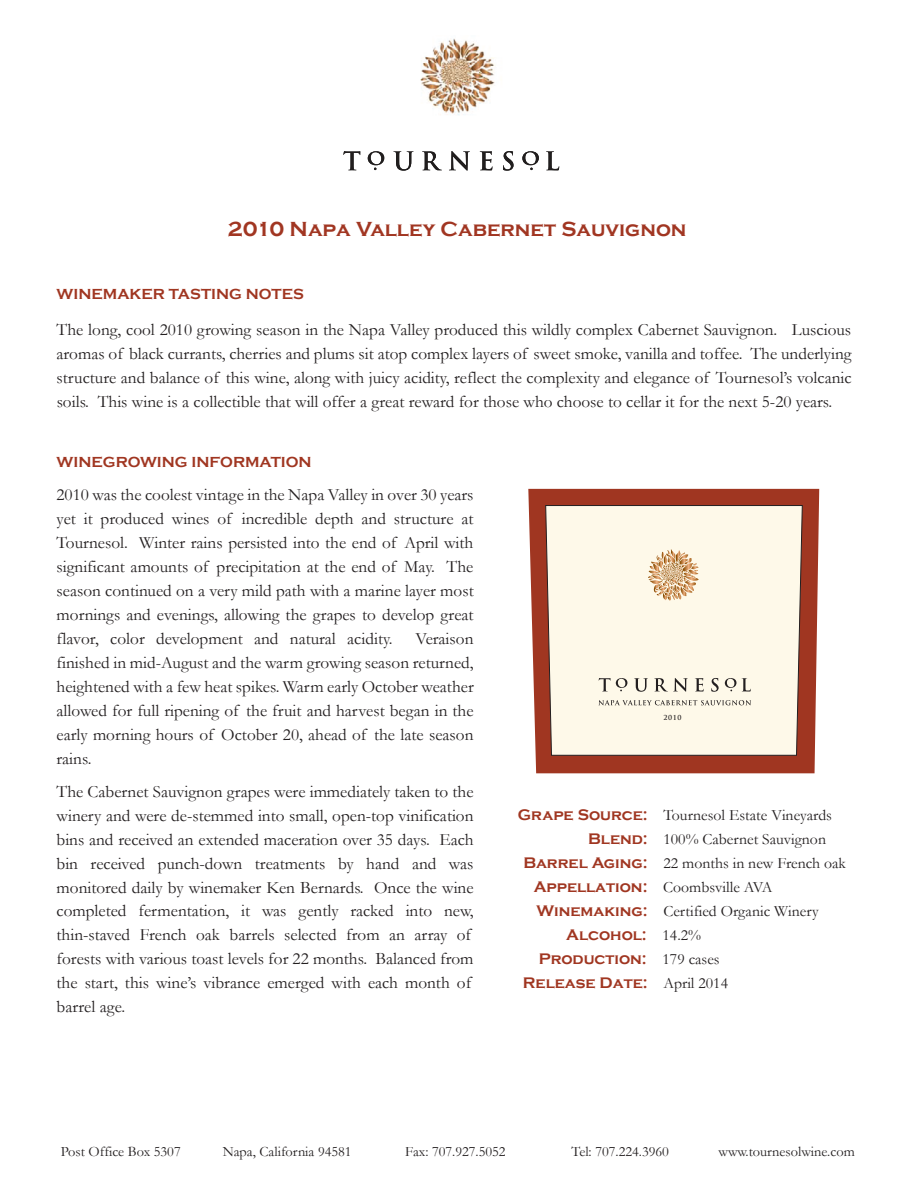
<style>
.page{position:relative;width:918px;height:1188px;background:#fff}
.page>*{position:absolute;margin:0;border:0;box-sizing:border-box;transform-origin:0 0}
.t1{font:700 21px "Copperplate Gothic";color:#a13622}
.t2{font:17.25px/24px "Garamond";color:#231f20;text-align:justify}
.t3{font:15.75px "Garamond";color:#231f20}
.t4{font:700 15.75px "Copperplate Gothic";color:#a03621}
.t5{font:700 15px "Copperplate Gothic";color:#a03621}
.t6{font:14.4px "Garamond";color:#231f20}
.t7{font:700 6.75px "Trajan Pro";color:#231f20}
.s1{font-family:"Copperplate Gothic";font-weight:700;color:#a03621}
.s2{font-family:"Garamond";font-weight:400;color:#231f20}
</style>
<div class="page">
<svg style="left:528px;top:488px;width:292px;height:286px;background:#ac513f"></svg>
<svg style="left:343px;top:151px;width:17px;height:19px"></svg>
<svg style="left:394px;top:151px;width:19px;height:20px"></svg>
<svg style="left:422px;top:151px;width:20px;height:19px"></svg>
<svg style="left:449px;top:151px;width:21px;height:20px"></svg>
<svg style="left:480px;top:151px;width:12px;height:19px"></svg>
<svg style="left:503px;top:151px;width:11px;height:20px"></svg>
<svg style="left:546px;top:151px;width:13px;height:19px"></svg>
<svg style="left:368px;top:151px;width:16px;height:19px"></svg>
<svg style="left:522px;top:151px;width:17px;height:19px"></svg>
<div style="left:545px;top:505px;width:258px;height:251px;background:#fef9e9"></div>
<svg style="left:648px;top:549px;width:51px;height:52px;background:#e3c6a4"></svg>
<svg style="left:598px;top:700px;width:153px;height:5px"></svg>
<svg style="left:634px;top:678px;width:14px;height:14px"></svg>
<svg style="left:654px;top:678px;width:34px;height:14px"></svg>
<svg style="left:695px;top:678px;width:9px;height:14px"></svg>
<svg style="left:711px;top:678px;width:8px;height:14px"></svg>
<svg style="left:742px;top:678px;width:9px;height:14px"></svg>
<svg style="left:599px;top:678px;width:28px;height:13px"></svg>
<svg style="left:725px;top:678px;width:11px;height:13px"></svg>
<img style="left:420px;top:38px;width:75px;height:77px">
<p class="t1" style="left:228px;top:217px;width:460px">2010 Napa Valley Cabernet Sauvignon</p>
<p class="t5" style="left:57px;top:285px;width:249px">WINEMAKER TASTING NOTES</p>
<p class="t2" style="left:57px;top:317px;width:797px">The long, cool 2010 growing season in the Napa Valley produced this wildly complex Cabernet Sauvignon. Luscious aromas of black currants, cherries and plums sit atop complex layers of sweet smoke, vanilla and toffee. The underlying structure and balance of this wine, along with juicy acidity, reflect the complexity and elegance of Tournesol’s volcanic soils. This wine is a collectible that will offer a great reward for those who choose to cellar it for the next 5-20 years.</p>
<p class="t5" style="left:57px;top:453px;width:257px">WINEGROWING INFORMATION</p>
<p class="t2" style="left:57px;top:482px;width:419px">2010 was the coolest vintage in the Napa Valley in over 30 years yet it produced wines of incredible depth and structure at Tournesol. Winter rains persisted into the end of April with significant amounts of precipitation at the end of May. The season continued on a very mild path with a marine layer most mornings and evenings, allowing the grapes to develop great flavor, color development and natural acidity.</p>
<p class="t2" style="left:57px;top:626px;width:419px;text-indent:359px">Veraison finished in mid-August and the warm growing season returned, heightened with a few heat spikes. Warm early October weather allowed for full ripening of the fruit and harvest began in the early morning hours of October 20, ahead of the late season rains.</p>
<p class="t2" style="left:57px;top:779px;width:419px;text-align:left">The Cabernet Sauvignon grapes were immediately taken to the winery and were de-stemmed into small, open-top vinification bins and received an extended maceration over 35 days. Each bin received punch-down treatments by hand and was monitored daily by winemaker Ken Bernards. Once the wine completed fermentation, it was gently racked into new, thin-staved French oak barrels selected from an array of forests with various toast levels for 22 months. Balanced from the start, this wine’s vibrance emerged with each month of barrel age.</p>
<p class="t7" style="left:663px;top:713px;width:20px">2010</p>
<p class="t3" style="left:518px;top:805px;width:316px"><span class="s1">Grape Source:</span> Tournesol Estate Vineyards</p>
<p class="t3" style="left:588px;top:829px;width:239px"><span class="s1">Blend:</span> 100% Cabernet Sauvignon</p>
<p class="t3" style="left:523px;top:853px;width:324px"><span class="s1">Barrel Aging:</span> 22 months in new French oak</p>
<p class="t3" style="left:534px;top:877px;width:240px"><span class="s1">Appellation:</span> Coombsville AVA</p>
<p class="t3" style="left:537px;top:901px;width:283px"><span class="s1">Winemaking:</span> Certified Organic Winery</p>
<p class="t4" style="left:566px;top:926px;width:136px">Alcohol: <span class="s2">14.2%</span></p>
<p class="t4" style="left:539px;top:950px;width:182px">Production: <span class="s2">179 cases</span></p>
<p class="t4" style="left:523px;top:974px;width:207px">Release Date: <span class="s2">April 2014</span></p>
<p class="t6" style="left:61px;top:1143px;width:122px">Post Office Box 5307</p>
<p class="t6" style="left:223px;top:1143px;width:130px">Napa, California 94581</p>
<p class="t6" style="left:405px;top:1143px;width:102px">Fax: 707.927.5052</p>
<p class="t6" style="left:571px;top:1143px;width:99px">Tel: 707.224.3960</p>
<p class="t6" style="left:719px;top:1143px;width:138px">www.tournesolwine.com</p>
</div>
